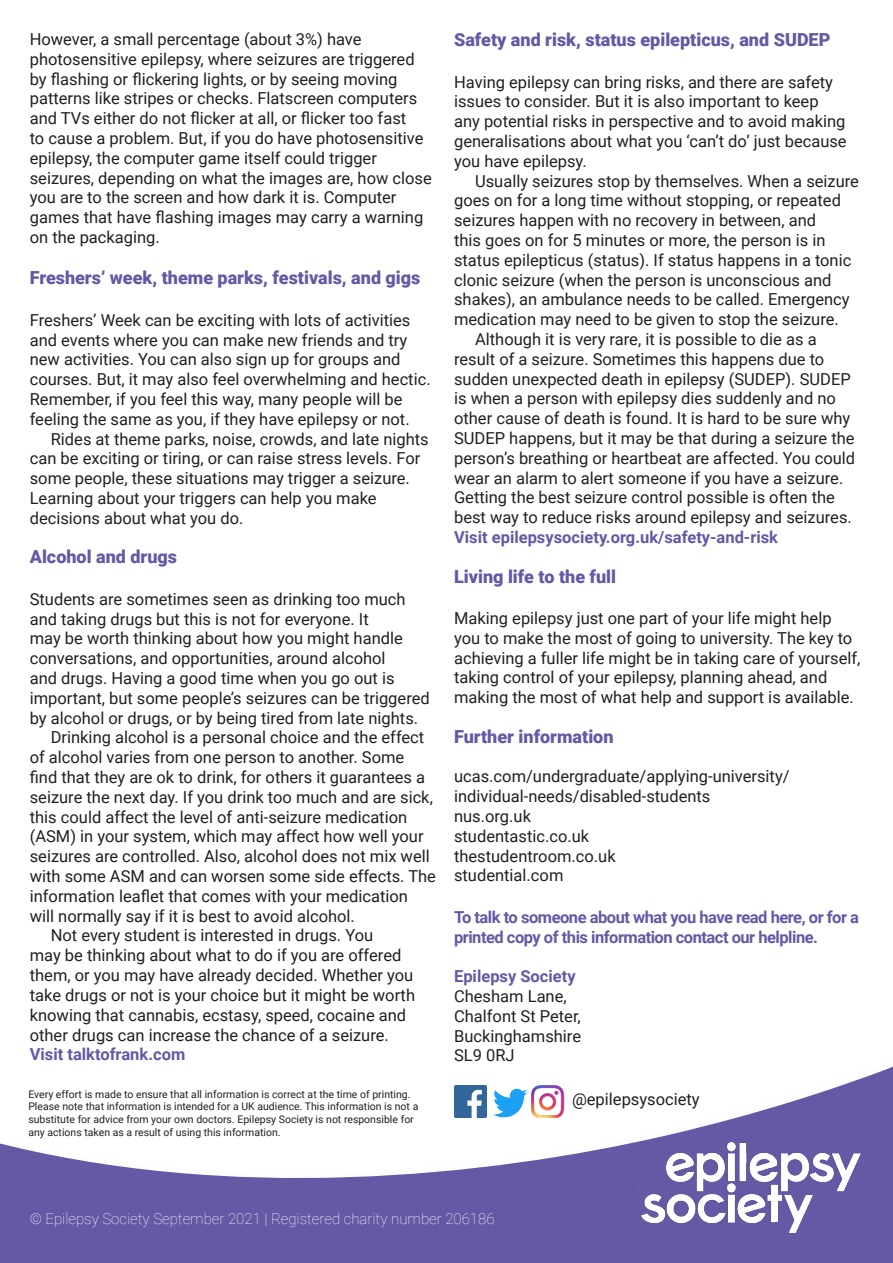
<style>
.page{position:relative;width:893px;height:1263px;background:#fff}
.page>*{position:absolute;margin:0;border:0;box-sizing:border-box;transform-origin:0 0}
.t1{font:900 18px "Roboto";color:#6558a5}
.t2{font:16.5px/19.8px "Roboto";color:#231f20}
.t3{font:700 16.5px/19.8px "Roboto";letter-spacing:-.03em;color:#6558a5}
.t4{font:700 16.5px "Roboto";color:#6558a5}
.t5{font:100 15px "Roboto";color:#fff}
.t6{font:10.5px/12.6px "Roboto";color:#231f20}
</style>
<div class="page">
<svg style="left:0;top:1066px;width:893px;height:197px;fill:#6558a5"></svg>
<img style="left:642px;top:1143px;width:218px;height:89px">
<img style="left:531px;top:1084px;width:33px;height:34px">
<img style="left:454px;top:1085px;width:32px;height:33px">
<img style="left:491px;top:1087px;width:37px;height:30px">
<p class="t2" style="left:30px;top:29px;width:404px">However, a small percentage (about 3%) have photosensitive epilepsy, where seizures are triggered by flashing or flickering lights, or by seeing moving patterns like stripes or checks. Flatscreen computers and TVs either do not flicker at all, or flicker too fast<br>to cause a problem. But, if you do have photosensitive epilepsy, the computer game itself could trigger seizures, depending on what the images are, how close you are to the screen and how dark it is. Computer games that have flashing images may carry a warning on the packaging.</p>
<p class="t1" style="left:30px;top:265px;width:392px">Freshers’ week, theme parks, festivals, and gigs</p>
<p class="t2" style="left:30px;top:309px;width:402px">Freshers’ Week can be exciting with lots of activities and events where you can make new friends and try new activities. You can also sign up for groups and courses. But, it may also feel overwhelming and hectic.<br>Remember, if you feel this way, many people will be feeling the same as you, if they have epilepsy or not.</p>
<p class="t2" style="left:30px;top:428px;width:400px;text-indent:21px">Rides at theme parks, noise, crowds, and late nights can be exciting or tiring, or can raise stress levels. For some people, these situations may trigger a seizure.<br>Learning about your triggers can help you make decisions about what you do.</p>
<p class="t1" style="left:30px;top:544px;width:149px">Alcohol and drugs</p>
<p class="t2" style="left:30px;top:588px;width:377px">Students are sometimes seen as drinking too much</p>
<p class="t2" style="left:30px;top:608px;width:341px">and taking drugs but this is not for everyone. It</p>
<p class="t2" style="left:30px;top:628px;width:375px">may be worth thinking about how you might handle</p>
<p class="t2" style="left:30px;top:648px;width:357px">conversations, and opportunities, around alcohol</p>
<p class="t2" style="left:30px;top:668px;width:366px">and drugs. Having a good time when you go out is</p>
<p class="t2" style="left:30px;top:687px;width:401px">important, but some people’s seizures can be triggered</p>
<p class="t2" style="left:30px;top:707px;width:390px">by alcohol or drugs, or by being tired from late nights.</p>
<p class="t2" style="left:51px;top:727px;width:375px">Drinking alcohol is a personal choice and the effect</p>
<p class="t2" style="left:30px;top:747px;width:376px">of alcohol varies from one person to another. Some</p>
<p class="t2" style="left:30px;top:767px;width:397px">find that they are ok to drink, for others it guarantees a</p>
<p class="t2" style="left:30px;top:786px;width:405px">seizure the next day. If you drink too much and are sick,</p>
<p class="t2" style="left:30px;top:806px;width:379px">this could affect the level of anti-seizure medication</p>
<p class="t2" style="left:30px;top:826px;width:395px">(ASM) in your system, which may affect how well your</p>
<p class="t2" style="left:30px;top:846px;width:401px">seizures are controlled. Also, alcohol does not mix well</p>
<p class="t2" style="left:30px;top:866px;width:408px">with some ASM and can worsen some side effects. The</p>
<p class="t2" style="left:30px;top:885px;width:380px">information leaflet that comes with your medication</p>
<p class="t2" style="left:30px;top:905px;width:327px">will normally say if it is best to avoid alcohol.</p>
<p class="t2" style="left:51px;top:925px;width:324px">Not every student is interested in drugs. You</p>
<p class="t2" style="left:30px;top:945px;width:373px">may be thinking about what to do if you are offered</p>
<p class="t2" style="left:30px;top:965px;width:385px">them, or you may have already decided. Whether you</p>
<p class="t2" style="left:30px;top:984px;width:387px">take drugs or not is your choice but it might be worth</p>
<p class="t2" style="left:30px;top:1004px;width:378px">knowing that cannabis, ecstasy, speed, cocaine and</p>
<p class="t2" style="left:30px;top:1024px;width:361px">other drugs can increase the chance of a seizure.</p>
<p class="t4" style="left:30px;top:1043px;width:157px">Visit talktofrank.com</p>
<p class="t6" style="left:28px;top:1087px;width:392px">Every effort is made to ensure that all information is correct at the time of printing.<br>Please note that information is intended for a UK audience. This information is not a substitute for advice from your own doctors. Epilepsy Society is not responsible for any actions taken as a result of using this information.</p>
<p class="t1" style="left:454px;top:27px;width:378px">Safety and risk, status epilepticus, and SUDEP</p>
<p class="t2" style="left:454px;top:71px;width:394px">Having epilepsy can bring risks, and there are safety issues to consider. But it is also important to keep any potential risks in perspective and to avoid making generalisations about what you ‘can’t do’ just because you have epilepsy.</p>
<p class="t2" style="left:475px;top:170px;width:385px">Usually seizures stop by themselves. When a seizure</p>
<p class="t2" style="left:454px;top:190px;width:388px">goes on for a long time without stopping, or repeated</p>
<p class="t2" style="left:454px;top:210px;width:364px">seizures happen with no recovery in between, and</p>
<p class="t2" style="left:454px;top:230px;width:373px">this goes on for 5 minutes or more, the person is in</p>
<p class="t2" style="left:454px;top:249px;width:399px">status epilepticus (status). If status happens in a tonic</p>
<p class="t2" style="left:454px;top:269px;width:379px">clonic seizure (when the person is unconscious and</p>
<p class="t2" style="left:454px;top:289px;width:397px">shakes), an ambulance needs to be called. Emergency</p>
<p class="t2" style="left:454px;top:309px;width:386px">medication may need to be given to stop the seizure.</p>
<p class="t2" style="left:475px;top:329px;width:343px">Although it is very rare, it is possible to die as a</p>
<p class="t2" style="left:454px;top:348px;width:372px">result of a seizure. Sometimes this happens due to</p>
<p class="t2" style="left:454px;top:368px;width:398px">sudden unexpected death in epilepsy (SUDEP). SUDEP</p>
<p class="t2" style="left:454px;top:388px;width:383px">is when a person with epilepsy dies suddenly and no</p>
<p class="t2" style="left:454px;top:408px;width:398px">other cause of death is found. It is hard to be sure why</p>
<p class="t2" style="left:454px;top:428px;width:402px">SUDEP happens, but it may be that during a seizure the</p>
<p class="t2" style="left:454px;top:447px;width:403px">person’s breathing or heartbeat are affected. You could</p>
<p class="t2" style="left:454px;top:467px;width:391px">wear an alarm to alert someone if you have a seizure.</p>
<p class="t2" style="left:454px;top:487px;width:382px">Getting the best seizure control possible is often the</p>
<p class="t2" style="left:454px;top:507px;width:399px">best way to reduce risks around epilepsy and seizures.</p>
<p class="t4" style="left:454px;top:525px;width:325px">Visit epilepsysociety.org.uk/safety-and-risk</p>
<p class="t1" style="left:454px;top:563px;width:164px">Living life to the full</p>
<p class="t2" style="left:454px;top:608px;width:408px">Making epilepsy just one part of your life might help you to make the most of going to university. The key to achieving a fuller life might be in taking care of yourself, taking control of your epilepsy, planning ahead, and making the most of what help and support is available.</p>
<p class="t1" style="left:454px;top:724px;width:161px">Further information</p>
<p class="t2" style="left:454px;top:766px;width:337px">ucas.com/undergraduate/applying-university/ individual-needs/disabled-students nus.org.uk<br>studentastic.co.uk<br>thestudentroom.co.uk<br>studential.com</p>
<p class="t3" style="left:454px;top:906px;width:406px">To talk to someone about what you have read here, or for a printed copy of this information contact our helpline.</p>
<p class="t4" style="left:454px;top:965px;width:123px">Epilepsy Society</p>
<p class="t2" style="left:454px;top:986px;width:129px">Chesham Lane,<br>Chalfont St Peter,<br>Buckinghamshire<br>SL9 0RJ</p>
<p class="t2" style="left:572px;top:1089px;width:129px">@epilepsysociety</p>
<p class="t5" style="left:30px;top:1208px;width:466px">© Epilepsy Society September 2021 | Registered charity number 206186</p>
</div>
